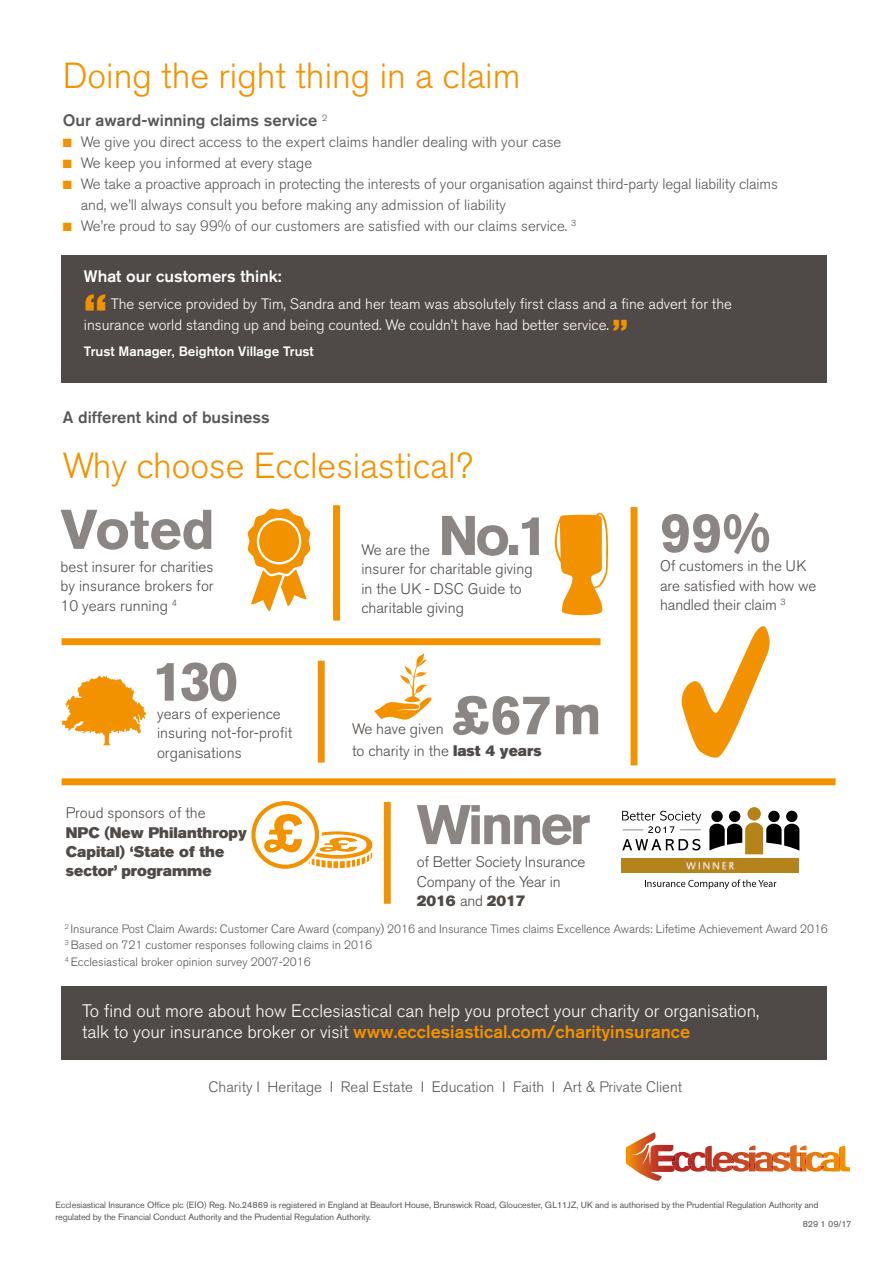
<style>
.page{position:relative;width:893px;height:1263px;background:#fff}
.page>*{position:absolute;margin:0;border:0;box-sizing:border-box;transform-origin:0 0}
.t1{font:700 55.35px "Akzidenz Grotesk BQ";letter-spacing:-.06em;color:#8b8684}
.t2{font:italic 700 54px "Akzidenz Grotesk BQ";color:#f39200}
.t3{font:45px "Akzidenz Grotesk BQ Super";color:#f39200}
.t4{font:300 36px "Akzidenz Grotesk BQ";color:#f39200}
.t5{font:300 18px/21.6px "Akzidenz Grotesk BQ";color:#fff}
.t6{font:500 16.5px "Akzidenz Grotesk BQ";color:#575756}
.t7{font:500 16.5px "Akzidenz Grotesk BQ";color:#fff}
.t8{font:300 15.15px/19.4px "Akzidenz Grotesk BQ";color:#4f4a47}
.t9{font:15.15px/19.4px "Akzidenz Grotesk BQ Super";color:#4f4a47}
.t10{font:300 15px/21px "Akzidenz Grotesk BQ";color:#575756}
.t11{font:300 15px/21px "Akzidenz Grotesk BQ";color:#fff}
.t12{font:500 13.5px "Akzidenz Grotesk BQ";color:#fff}
.t13{font:300 12px/16.5px "Akzidenz Grotesk BQ";letter-spacing:-.005em;color:#575756}
.t14{font:9px/12px "Akzidenz Grotesk BE";letter-spacing:-.01em;color:#575756}
.s1{color:#f39200}
.s2{font-family:"Akzidenz Grotesk BQ Super";font-weight:400;font-size:30px;color:#f39200}
.s3{font-family:"Akzidenz Grotesk BQ Super";font-weight:400}
.s4{font-family:"Akzidenz Grotesk BQ";font-weight:300}
.s5{font-weight:500;color:#f39200}
</style>
<div class="page">
<div style="left:61px;top:255px;width:765px;height:128px;background:#4f4a47"></div>
<div style="left:333px;top:505px;width:7px;height:116px;background:#f39200"></div>
<div style="left:384px;top:802px;width:7px;height:102px;background:#f39200"></div>
<svg style="left:555px;top:512px;width:53px;height:103px"></svg>
<div style="left:62px;top:638px;width:538px;height:7px;background:#f39200"></div>
<svg style="left:62px;top:675px;width:84px;height:70px"></svg>
<div style="left:62px;top:778px;width:774px;height:7px;background:#f39200"></div>
<div style="left:318px;top:661px;width:7px;height:102px;background:#f39200"></div>
<svg style="left:248px;top:508px;width:62px;height:103px"></svg>
<div style="left:631px;top:507px;width:6px;height:258px;background:#f39200"></div>
<svg style="left:681px;top:626px;width:89px;height:132px"></svg>
<div style="left:61px;top:986px;width:765px;height:73px;background:#4f4a47"></div>
<svg style="left:645px;top:879px;width:131px;height:10px"></svg>
<div style="left:711px;top:811px;width:12px;height:11px;background:#000;border-radius:50%"></div>
<div style="left:729px;top:811px;width:11px;height:11px;background:#000;border-radius:50%"></div>
<div style="left:768px;top:811px;width:12px;height:11px;background:#000;border-radius:50%"></div>
<div style="left:786px;top:811px;width:11px;height:11px;background:#000;border-radius:50%"></div>
<svg style="left:709px;top:822px;width:90px;height:32px"></svg>
<div style="left:747px;top:807px;width:14px;height:13px;background:#b58318;border-radius:50%"></div>
<svg style="left:622px;top:839px;width:78px;height:11px"></svg>
<svg style="left:622px;top:811px;width:79px;height:22px"></svg>
<img style="left:621px;top:859px;width:177px;height:14px">
<svg style="left:251px;top:801px;width:121px;height:68px"></svg>
<svg style="left:374px;top:653px;width:58px;height:67px"></svg>
<svg style="left:626px;top:1132px;width:224px;height:49px"></svg>
<h3 class="t4" style="left:63px;top:55px;width:459px">Doing the right thing in a claim</h3>
<p class="t6" style="left:63px;top:110px;width:266px">Our award-winning claims service <sup>2</sup></p>
<p class="t10" style="left:63px;top:132px;width:500px"><span class="s1">■</span> We give you direct access to the expert claims handler dealing with your case</p>
<p class="t10" style="left:63px;top:153px;width:251px"><span class="s1">■</span> We keep you informed at every stage</p>
<p class="t10" style="left:81px;top:174px;width:699px;text-indent:-18px"><span class="s1">■</span> We take a proactive approach in protecting the interests of your organisation against third-party legal liability claims and, we’ll always consult you before making any admission of liability</p>
<p class="t10" style="left:63px;top:216px;width:515px"><span class="s1">■</span> We’re proud to say 99% of our customers are satisfied with our claims service. <sup>3</sup></p>
<p class="t7" style="left:84px;top:266px;width:199px">What our customers think:</p>
<h3 class="t3" style="left:84px;top:284px;width:25px">“</h3>
<p class="t11" style="left:84px;top:294px;width:649px;text-indent:27px">The service provided by Tim, Sandra and her team was absolutely first class and a fine advert for the insurance world standing up and being counted. We couldn’t have had better service. <span class="s2">”</span></p>
<p class="t12" style="left:84px;top:342px;width:231px">Trust Manager, Beighton Village Trust</p>
<p class="t6" style="left:63px;top:407px;width:209px">A different kind of business</p>
<h3 class="t4" style="left:63px;top:445px;width:412px">Why choose Ecclesiastical?</h3>
<h1 class="t1" style="left:61px;top:497px;width:156px">Voted</h1>
<p class="t8" style="left:61px;top:557px;width:155px;text-align:justify">best insurer for charities by insurance brokers for 10 years running <sup>4</sup></p>
<h1 class="t1" style="left:152px;top:649px;width:88px">130</h1>
<p class="t8" style="left:157px;top:704px;width:137px">years of experience insuring not-for-profit organisations</p>
<p class="t8" style="left:66px;top:804px;width:141px">Proud sponsors of the</p>
<p class="t9" style="left:66px;top:823px;width:183px">NPC (New Philanthropy<br>Capital) ‘State of the sector’ programme</p>
<h2 class="t2" style="left:264px;top:801px;width:42px">£</h2>
<h1 class="t1" style="left:438px;top:504px;width:111px">No.1</h1>
<p class="t8" style="left:361px;top:560px;width:173px">insurer for charitable giving in the UK - DSC Guide to charitable giving</p>
<p class="t8" style="left:361px;top:540px;width:70px">We are the</p>
<h1 class="t1" style="left:452px;top:683px;width:151px">£67m</h1>
<p class="t8" style="left:352px;top:719px;width:191px;line-height:21.5px">We have given<br>to charity in the <span class="s3">last 4 years</span></p>
<h1 class="t1" style="left:417px;top:793px;width:175px">Winner</h1>
<p class="t8" style="left:417px;top:853px;width:170px">of Better Society Insurance<br>Company of the Year in</p>
<p class="t9" style="left:417px;top:891px;width:110px">2016 <span class="s4">and</span> 2017</p>
<h1 class="t1" style="left:660px;top:501px;width:112px">99%</h1>
<p class="t8" style="left:660px;top:557px;width:158px">Of customers in the UK are satisfied with how we handled their claim <sup>3</sup></p>
<p class="t13" style="left:65px;top:920px;width:765px"><sup>2</sup> Insurance Post Claim Awards: Customer Care Award (company) 2016 and Insurance Times claims Excellence Awards: Lifetime Achievement Award 2016<br><sup>3</sup> Based on 721 customer responses following claims in 2016<br><sup>4</sup> Ecclesiastical broker opinion survey 2007-2016</p>
<p class="t5" style="left:82px;top:1000px;width:678px">To find out more about how Ecclesiastical can help you protect your charity or organisation, talk to your insurance broker or visit <span class="s5">www.ecclesiastical.com/charityinsurance</span></p>
<p class="t10" style="left:209px;top:1077px;width:475px">Charity I Heritage I Real Estate I Education I Faith I Art &amp; Private Client</p>
<p class="t14" style="left:55px;top:1199px;width:764px">Ecclesiastical Insurance Office plc (EIO) Reg. No.24869 is registered in England at Beaufort House, Brunswick Road, Gloucester, GL11JZ, UK and is authorised by the Prudential Regulation Authority and regulated by the Financial Conduct Authority and the Prudential Regulation Authority.</p>
<p class="t14" style="left:803px;top:1218px;width:50px">829 1 09/17</p>
</div>
